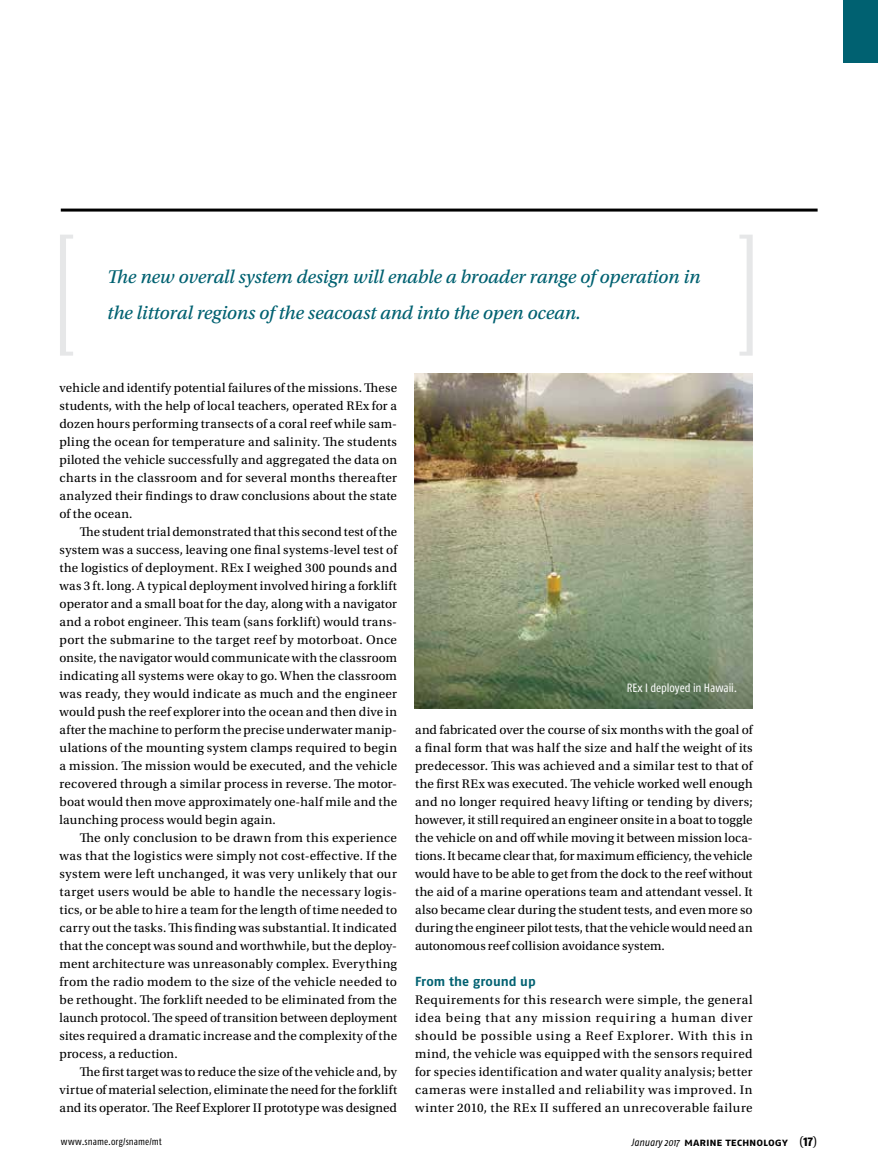
<style>
.page{position:relative;width:878px;height:1175px;background:#fff}
.page>*{position:absolute;margin:0;border:0;box-sizing:border-box;transform-origin:0 0}
.t1{font:19.5px/36px "Utopia Std Capt It";letter-spacing:-.01em;color:#006171}
.t2{font:13.2px/18px "Utopia Std";letter-spacing:.01em;color:#000;text-align:justify}
.t3{font:700 13.2px "Fago OT";color:#006171}
.t4{font:condensed 12px "Fago OT";letter-spacing:-.005em;color:#fff}
.t5{font:700 11.25px "Fago OT";letter-spacing:-.005em;color:#000}
.t6{font:condensed 9.75px "Fago OT";letter-spacing:.01em;color:#000}
.s1{font-weight:400;font-style:italic;font-stretch:condensed;font-size:10.5px}
.s2{font-family:"Utopia Std";font-weight:400;font-size:12.75px}
.s3{font-weight:800;font-stretch:condensed;font-size:12.75px}
</style>
<div class="page">
<div style="left:843px;top:0;width:35px;height:63px;background:#006171"></div>
<svg style="left:739px;top:235px;width:13px;height:120px"></svg>
<svg style="left:60px;top:235px;width:13px;height:120px"></svg>
<hr style="left:61px;top:208px;width:756px;height:3px;background:#000">
<img style="left:415px;top:373px;width:337px;height:335px">
<h1 class="t1" style="left:107px;top:259px;width:594px">The new overall system design will enable a broader range of operation in the littoral regions of the seacoast and into the open ocean.</h1>
<p class="t2" style="left:60px;top:378px;width:339px">vehicle and identify potential failures of the missions. These students, with the help of local teachers, operated REx for a dozen hours performing transects of a coral reef while sam&shy;pling the ocean for temperature and salinity. The students piloted the vehicle successfully and aggregated the data on charts in the classroom and for several months thereafter analyzed their findings to draw conclusions about the state of the ocean.</p>
<p class="t2" style="left:60px;top:522px;width:339px;text-indent:20px">The student trial demonstrated that this second test of the system was a success, leaving one final systems-level test of the logistics of deployment. REx I weighed 300 pounds and was 3 ft. long. A typical deployment involved hiring a forklift operator and a small boat for the day, along with a navigator and a robot engineer. This team (sans forklift) would trans&shy;port the submarine to the target reef by motorboat. Once onsite, the navigator would communicate with the classroom indicating all systems were okay to go. When the classroom was ready, they would indicate as much and the engineer would push the reef explorer into the ocean and then dive in after the machine to perform the precise underwater manip&shy;ulations of the mounting system clamps required to begin a mission. The mission would be executed, and the vehicle recovered through a similar process in reverse. The motor&shy;boat would then move approximately one-half mile and the launching process would begin again.</p>
<p class="t2" style="left:60px;top:828px;width:339px;text-indent:20px">The only conclusion to be drawn from this experience was that the logistics were simply not cost-effective. If the system were left unchanged, it was very unlikely that our target users would be able to handle the necessary logis&shy;tics, or be able to hire a team for the length of time needed to carry out the tasks. This finding was substantial. It indicated that the concept was sound and worthwhile, but the deploy&shy;ment architecture was unreasonably complex. Everything from the radio modem to the size of the vehicle needed to be rethought. The forklift needed to be eliminated from the launch protocol. The speed of transition between deployment sites required a dramatic increase and the complexity of the process, a reduction.</p>
<p class="t2" style="left:60px;top:1062px;width:339px;text-indent:20px">The first target was to reduce the size of the vehicle and, by virtue of material selection, eliminate the need for the forklift and its operator. The Reef Explorer II prototype was designed</p>
<p class="t4" style="left:627px;top:680px;width:112px">REx I deployed in Hawaii.</p>
<p class="t2" style="left:415px;top:720px;width:339px">and fabricated over the course of six months with the goal of a final form that was half the size and half the weight of its predecessor. This was achieved and a similar test to that of the first REx was executed. The vehicle worked well enough and no longer required heavy lifting or tending by divers; however, it still required an engineer onsite in a boat to toggle the vehicle on and off while moving it between mission loca&shy;tions. It became clear that, for maximum efficiency, the vehicle would have to be able to get from the dock to the reef without the aid of a marine operations team and attendant vessel. It also became clear during the student tests, and even more so during the engineer pilot tests, that the vehicle would need an autonomous reef collision avoidance system.</p>
<p class="t3" style="left:415px;top:973px;width:122px">From the ground up</p>
<p class="t2" style="left:415px;top:990px;width:339px">Requirements for this research were simple, the general idea being that any mission requiring a human diver should be possible using a Reef Explorer. With this in mind, the vehicle was equipped with the sensors required for species identification and water quality analysis; better cameras were installed and reliability was improved. In winter 2010, the REx II suffered an unrecoverable failure</p>
<p class="t6" style="left:61px;top:1135px;width:102px">www.sname.org/sname/mt</p>
<p class="t5" style="left:631px;top:1135px;width:187px"><span class="s1">January 2017</span> marine technology <span class="s2">(</span><span class="s3">17</span><span class="s2">)</span></p>
</div>
